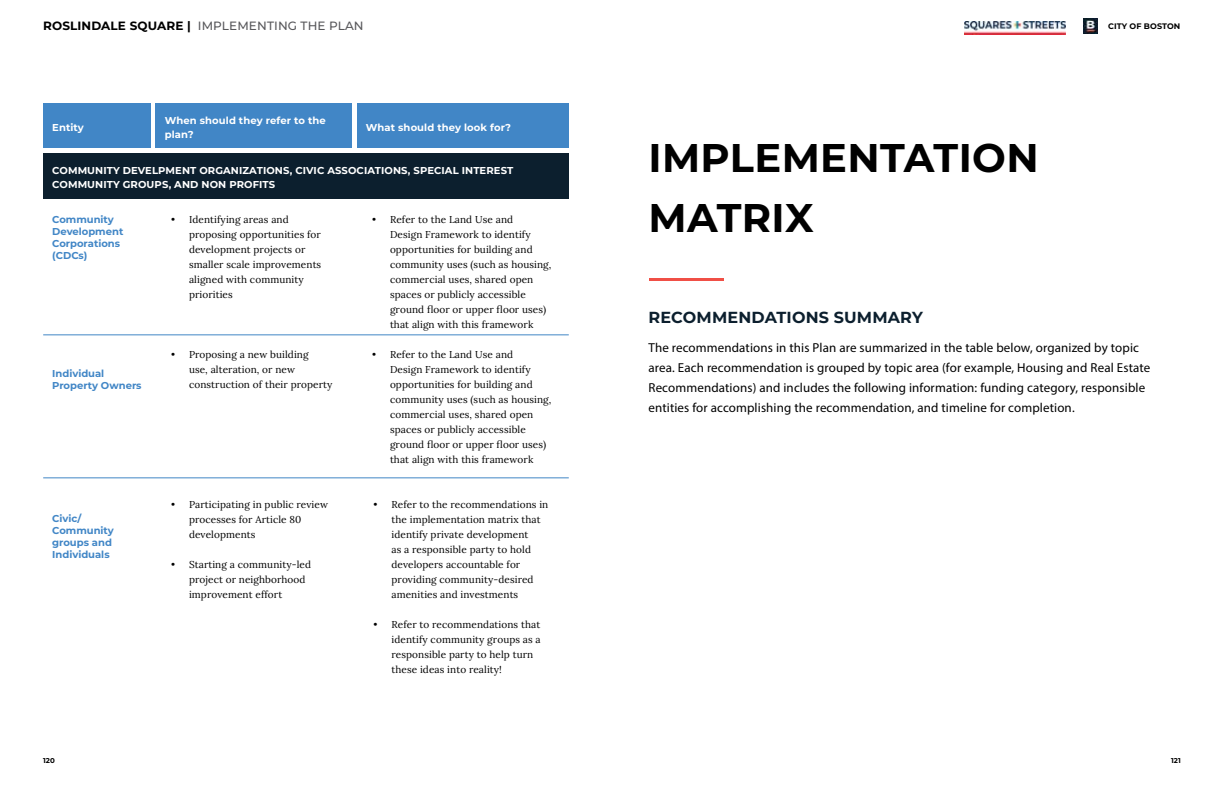
<style>
.page{position:relative;width:1224px;height:792px;background:#fff}
.page>*{position:absolute;margin:0;border:0;box-sizing:border-box;transform-origin:0 0}
.t1{font:100 40px/60px "Montserrat";letter-spacing:.01em;color:#000}
.t2{font:100 16px "Montserrat";letter-spacing:.01em;color:#0c1f2e}
.t3{font:13px/20px "Myriad Pro";letter-spacing:.01em;color:#000}
.t4{font:100 12px "Montserrat";letter-spacing:.01em;color:#000}
.t5{font:100 12px "Montserrat";color:#58585b}
.t6{font:10px/15px "Lora";letter-spacing:.01em;color:#000}
.t7{font:100 10px/14px "Montserrat";letter-spacing:.01em;color:#fff}
.t8{font:700 10px/12px "Montserrat";color:#4186c6}
.t9{font:100 8px "Montserrat";letter-spacing:.01em;color:#000}
.t10{font:100 7px "Montserrat";color:#000}
.s1{color:#58585b}
</style>
<div class="page">
<img style="left:1084px;top:18px;width:13px;height:16px">
<img style="left:964px;top:21px;width:92px;height:13px">
<img style="left:965px;top:22px;width:101px;height:12px">
<hr style="left:43px;top:334px;width:526px;height:1px;background:#4186c6">
<hr style="left:43px;top:477px;width:526px;height:1px;background:#4186c6">
<div style="left:43px;top:103px;width:108px;height:45px;background:#4186c6"></div>
<div style="left:156px;top:103px;width:196px;height:45px;background:#4186c6"></div>
<div style="left:43px;top:153px;width:526px;height:46px;background:#0c1f2e"></div>
<div style="left:357px;top:103px;width:212px;height:45px;background:#4186c6"></div>
<hr style="left:650px;top:278px;width:74px;height:3px;background:#f04f46">
<p class="t4" style="left:43px;top:17px;width:188px">ROSLINDALE SQUARE | <span class="s1">im plementing</span></p>
<p class="t5" style="left:301px;top:17px;width:10px">the</p>
<p class="t5" style="left:329px;top:17px;width:18px">plan</p>
<p class="t9" style="left:1108px;top:21px;width:74px">CITY OF BOSTON</p>
<p class="t7" style="left:52px;top:120px;width:33px">Entity</p>
<p class="t7" style="left:165px;top:113px;width:163px">When should they refer to the plan?</p>
<p class="t7" style="left:52px;top:163px;width:463px">COMMUNITY DEVELPMENT ORGANIZATIONS, CIVIC ASSOCIATIONS, SPECIAL INTEREST<br>COMMUNITY GROUPS, AND NON PROFITS</p>
<p class="t7" style="left:366px;top:120px;width:147px">What should they look for?</p>
<p class="t8" style="left:52px;top:213px;width:73px">Community<br>Development<br>Corporations (CDCs)</p>
<p class="t6" style="left:189px;top:211px;width:134px;text-indent:-18px">• Identifying areas and proposing opportunities for development projects or smaller scale improvements aligned with community priorities</p>
<p class="t6" style="left:390px;top:211px;width:163px;text-indent:-18px">• Refer to the Land Use and<br>Design Framework to identify opportunities for building and community uses (such as housing, commercial uses, shared open spaces or publicly accessible ground floor or upper floor uses) that align with this framework</p>
<p class="t8" style="left:52px;top:367px;width:91px">Individual<br>Property Owners</p>
<p class="t6" style="left:189px;top:346px;width:145px;text-indent:-18px">• Proposing a new building<br>use, alteration, or new construction of their property</p>
<p class="t6" style="left:390px;top:346px;width:163px;text-indent:-18px">• Refer to the Land Use and<br>Design Framework to identify opportunities for building and community uses (such as housing, commercial uses, shared open spaces or publicly accessible ground floor or upper floor uses) that align with this framework</p>
<p class="t6" style="left:189px;top:496px;width:141px;text-indent:-18px">• Participating in public review processes for Article 80 developments</p>
<p class="t6" style="left:189px;top:556px;width:124px;text-indent:-18px">• Starting a community-led project or neighborhood improvement effort</p>
<p class="t6" style="left:392px;top:496px;width:158px;text-indent:-18px">• Refer to the recommendations in the implementation matrix that identify private development<br>as a responsible party to hold developers accountable for providing community-desired amenities and investments</p>
<p class="t6" style="left:392px;top:616px;width:151px;text-indent:-18px">• Refer to recommendations that identify community groups as a responsible party to help turn these ideas into reality!</p>
<p class="t8" style="left:52px;top:512px;width:63px">Civic/<br>Community groups and<br>Individuals</p>
<h1 class="t1" style="left:649px;top:127px;width:392px">IMPLEMENTATION<br>MATRIX</h1>
<h2 class="t2" style="left:649px;top:306px;width:276px">RECOMMENDATIONS SUMMARY</h2>
<p class="t3" style="left:649px;top:337px;width:503px">The recommendations in this Plan are summarized in the table below, organized by topic area. Each recommendation is grouped by topic area (for example, Housing and Real Estate Recommendations) and includes the following information: funding category, responsible entities for accomplishing the recommendation, and timeline for completion.</p>
<p class="t10" style="left:43px;top:756px;width:13px">120</p>
<p class="t10" style="left:1171px;top:756px;width:11px">121</p>
</div>
